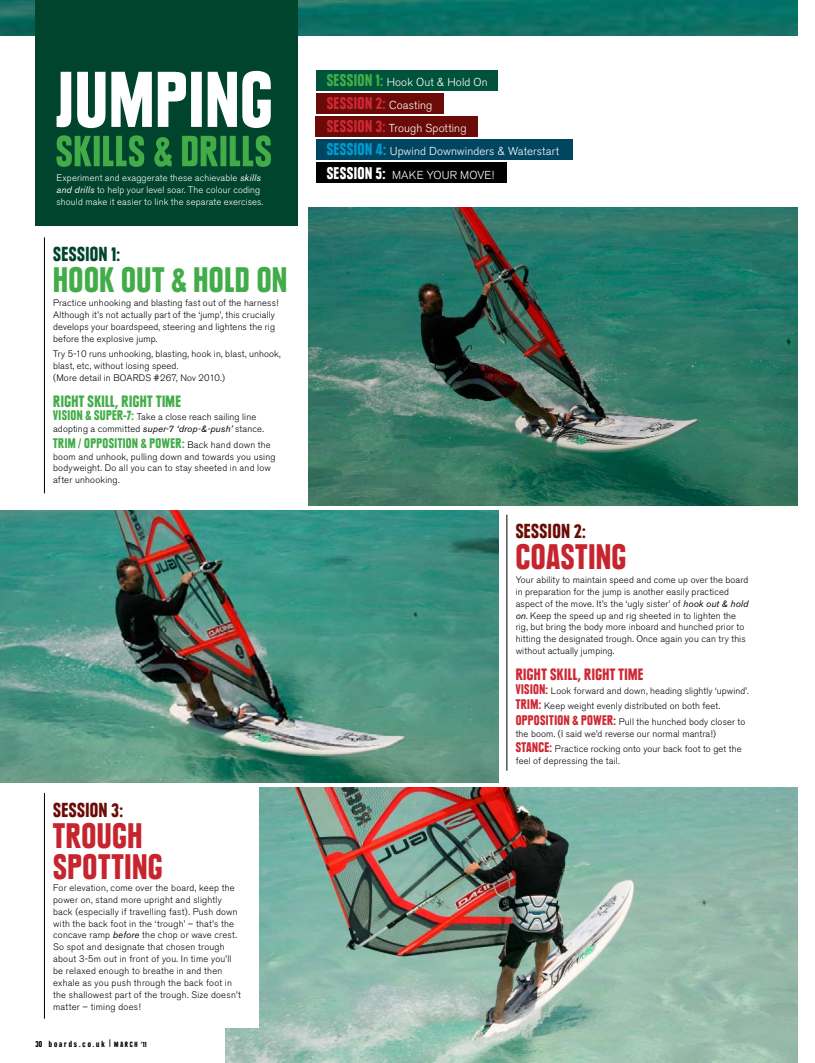
<style>
.page{position:relative;width:815px;height:1063px;background:#fff}
.page>*{position:absolute;margin:0;border:0;box-sizing:border-box;transform-origin:0 0}
.t1{font:900 condensed 35px/31.2px "Plak";letter-spacing:.03em;color:#c6252f}
.t2{font:900 condensed 35px "Plak";letter-spacing:.015em;color:#42ad48}
.t3{font:900 condensed 20px "Plak";letter-spacing:.025em;color:#6b0b07}
.t4{font:900 condensed 20px "Plak";letter-spacing:.025em;color:#00442e}
.t5{font:900 condensed 16.75px "Plak";letter-spacing:.025em;color:#ce2833}
.t6{font:900 condensed 16.25px "Plak";letter-spacing:.025em;color:#42ad48}
.t7{font:900 condensed 16.25px "Plak";letter-spacing:.025em;color:#ce2833}
.t8{font:900 condensed 13.75px "Plak";letter-spacing:.03em;color:#42ad48}
.t9{font:300 11.5px/23.1px "Akzidenz Grotesk BE";letter-spacing:.01em;color:#fff}
.t10{font:300 9.38px/11.9px "Akzidenz Grotesk BE";letter-spacing:.02em;color:#000}
.t11{font:300 9.38px/11.9px "Akzidenz Grotesk BE";letter-spacing:.015em;color:#fff}
.t12{font:900 condensed 8.75px "Plak";letter-spacing:.22em;color:#000}
.s1{font-weight:400;font-style:italic}
.s2{font-family:"Plak";font-weight:900;font-stretch:condensed;font-size:13.75px;color:#42ad48}
.s3{font-family:"Akzidenz Grotesk BE";font-weight:300;font-stretch:normal;font-size:9.38px;color:#000}
.s4{font-size:7.5px}
.s5{font-family:"Plak";font-weight:900;font-stretch:condensed;font-size:16.75px;color:#42ad48}
.s6{font-family:"Akzidenz Grotesk BE";font-weight:300;font-stretch:normal;font-size:11.5px;color:#fff}
.s7{font-family:"Plak";font-weight:900;font-stretch:condensed;font-size:16.75px;color:#ce2833}
.s8{font-family:"Plak";font-weight:900;font-stretch:condensed;font-size:16.75px;color:#009ad0}
.s9{font-family:"Plak";font-weight:900;font-stretch:condensed;font-size:16.75px}
.s10{font-family:"Plak";font-weight:900;font-stretch:condensed;font-size:13.75px;color:#ce2833}
</style>
<div class="page">
<img style="left:0;top:0;width:797px;height:35px">
<div style="left:35px;top:0;width:263px;height:226px;background:#00442e"></div>
<svg style="left:57px;top:71px;width:214px;height:57px"></svg>
<img style="left:0;top:511px;width:498px;height:271px">
<img style="left:225px;top:788px;width:572px;height:275px">
<img style="left:308px;top:207px;width:489px;height:298px">
<div style="left:316px;top:70px;width:181px;height:20px;background:#00523a"></div>
<div style="left:316px;top:93px;width:127px;height:20px;background:#6b0b07"></div>
<div style="left:316px;top:117px;width:162px;height:20px;background:#6b0b07"></div>
<div style="left:316px;top:140px;width:257px;height:20px;background:#004661"></div>
<div style="left:316px;top:163px;width:190px;height:20px;background:#000"></div>
<svg style="left:56px;top:135px;width:215px;height:32px"></svg>
<div style="left:0;top:783px;width:259px;height:245px;background:#fff"></div>
<hr style="left:507px;top:515px;width:1px;height:256px;background:#000">
<hr style="left:44px;top:237px;width:1px;height:256px;background:#000">
<hr style="left:44px;top:793px;width:1px;height:226px;background:#000">
<p class="t11" style="left:57px;top:172px;width:206px">Experiment and exaggerate these achievable <span class="s1">skills</span></p>
<p class="t11" style="left:57px;top:184px;width:208px"><span class="s1">and drills</span> to help your level soar. The colour coding should make it easier to link the separate exercises.</p>
<h2 class="t4" style="left:53px;top:242px;width:69px">SESSION 1:</h2>
<h1 class="t2" style="left:53px;top:259px;width:236px">HOOK OUT &amp; HOLD ON</h1>
<p class="t10" style="left:53px;top:297px;width:227px">Practice unhooking and blasting fast out of the harness!<br>Although it’s not actually part of the ‘jump’, this crucially develops your boardspeed, steering and lightens the rig before the explosive jump.</p>
<p class="t10" style="left:53px;top:348px;width:229px">Try 5-10 runs unhooking, blasting, hook in, blast, unhook, blast, etc, without losing speed.<br>(More detail in BOARDS #267, Nov 2010.)</p>
<h3 class="t6" style="left:53px;top:392px;width:129px">RIGHT SKILL, RIGHT TIME</h3>
<p class="t10" style="left:53px;top:411px;width:212px"><span class="s2">VISION &amp; SUPER-7:</span> Take a close reach sailing line adopting a committed <span class="s1">super-7 ‘drop-&amp;-push’</span> stance.</p>
<h3 class="t8" style="left:53px;top:435px;width:219px">TRIM / OPPOSITION &amp; POWER: <span class="s3">Back hand down the</span></h3>
<p class="t10" style="left:53px;top:451px;width:224px">boom and unhook, pulling down and towards you using bodyweight. Do all you can to stay sheeted in and low after unhooking.</p>
<h2 class="t3" style="left:53px;top:798px;width:71px">SESSION 3:</h2>
<h1 class="t1" style="left:53px;top:820px;width:91px">TROUGH<br>SPOTTING</h1>
<p class="t10" style="left:53px;top:882px;width:189px">For elevation, come over the board, keep the power on, stand more upright and slightly back (especially if travelling fast). Push down with the back foot in the ‘trough’ – that’s the concave ramp <span class="s1">before</span> the chop or wave crest.<br>So spot and designate that chosen trough about 3-5m out in front of you. In time you’ll be relaxed enough to breathe in and then exhale as you push through the back foot in the shallowest part of the trough. Size doesn’t matter – timing does!</p>
<p class="t12" style="left:35px;top:1038px;width:113px">30 BOARDS.CO.UK <span class="s4">| MARCH ’11</span></p>
<p class="t9" style="left:327px;top:71px;width:163px"><span class="s5">SESSION 1:</span> Hook Out &amp; Hold On</p>
<h3 class="t5" style="left:327px;top:93px;width:107px">SESSION 2: <span class="s6">Coasting</span></h3>
<p class="t9" style="left:327px;top:117px;width:234px"><span class="s7">SESSION 3:</span> Trough Spotting<br><span class="s8">SESSION 4:</span> Upwind Downwinders &amp; Waterstart</p>
<p class="t9" style="left:327px;top:163px;width:169px"><span class="s9">SESSION 5:</span> MAKE YOUR MOVE!</p>
<h2 class="t3" style="left:516px;top:519px;width:71px">SESSION 2:</h2>
<h1 class="t1" style="left:516px;top:542px;width:86px">COASTING</h1>
<p class="t10" style="left:516px;top:574px;width:234px">Your ability to maintain speed and come up over the board in preparation for the jump is another easily practiced aspect of the move. It’s the ‘ugly sister’ of <span class="s1">hook out &amp; hold on</span>. Keep the speed up and rig sheeted in to lighten the rig, but bring the body more inboard and hunched prior to hitting the designated trough. Once again you can try this without actually jumping.</p>
<h3 class="t7" style="left:516px;top:665px;width:129px">RIGHT SKILL, RIGHT TIME</h3>
<p class="t10" style="left:516px;top:683px;width:234px;line-height:15.4px"><span class="s10">VISION:</span> Look forward and down, heading slightly ‘upwind’.<br><span class="s10">TRIM:</span> Keep weight evenly distributed on both feet.<br><span class="s10">OPPOSITION &amp; POWER:</span> Pull the hunched body closer to</p>
<p class="t10" style="left:516px;top:726px;width:227px;line-height:15.4px">the boom. (I said we’d reverse our normal mantra!)<br><span class="s10">STANCE:</span> Practice rocking onto your back foot to get the</p>
<p class="t10" style="left:516px;top:755px;width:105px">feel of depressing the tail.</p>
</div>
